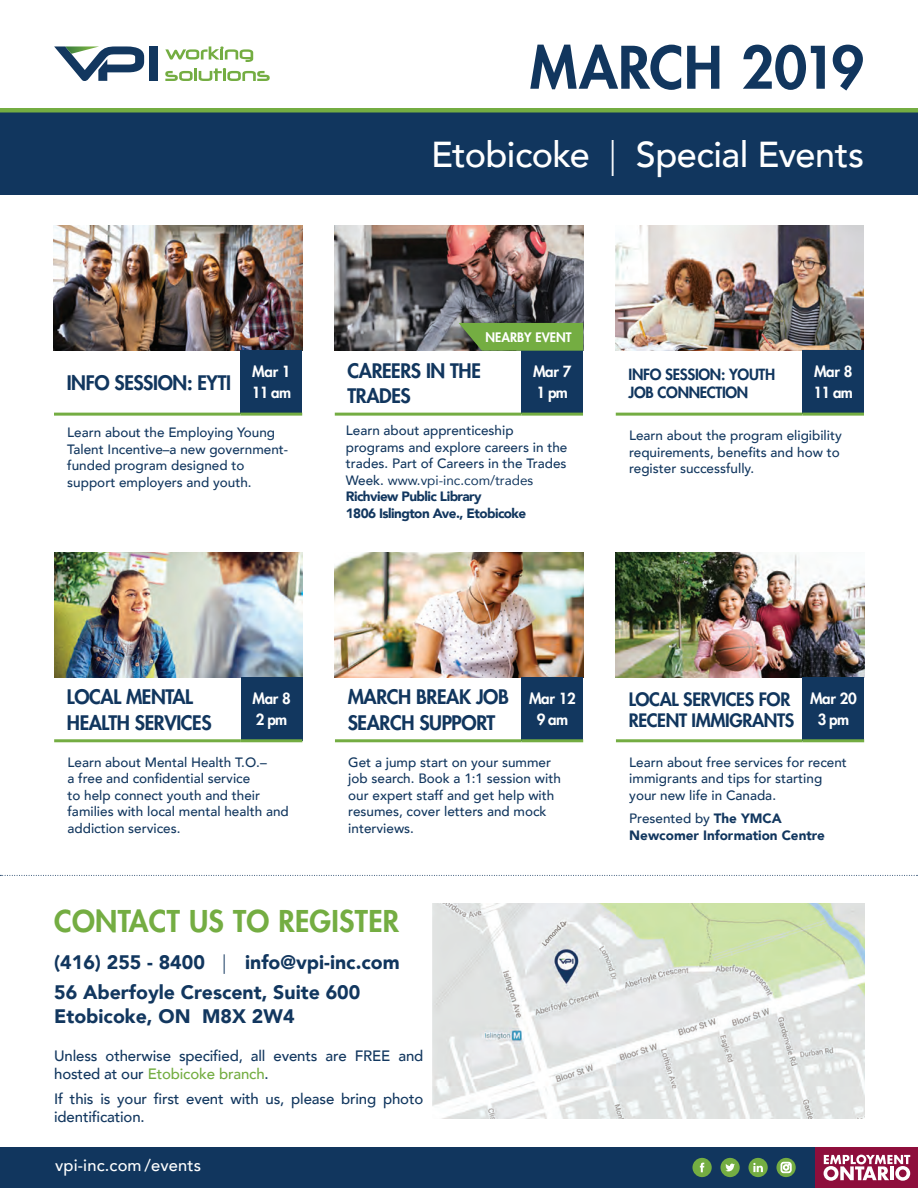
<style>
.page{position:relative;width:918px;height:1188px;background:#fff}
.page>*{position:absolute;margin:0;border:0;box-sizing:border-box;transform-origin:0 0}
.t1{font:800 57px "Futura Std";color:#11365e}
.t2{font:500 36px "Avenir";letter-spacing:-.01em;color:#fff}
.t3{font:800 29.25px "Futura Std";letter-spacing:.01em;color:#74ad42}
.t4{font:800 19.5px/25.5px "Futura Std";letter-spacing:-.02em;color:#11365e}
.t5{font:900 19.5px/30.2px "Avenir";color:#11365e}
.t6{font:900 19.5px "Avenir";color:#12375f}
.t7{font:800 18px/21.6px "Futura Std";letter-spacing:-.02em;color:#11365e}
.t8{font:500 16.5px "Avenir";letter-spacing:.01em;color:#fff}
.t9{font:500 15px/18px "Avenir";letter-spacing:-.01em;color:#12375f}
.t10{font:800 15px/21px "Futura Std";letter-spacing:-.02em;color:#fff}
.t11{font:800 15px/18px "Futura Std";letter-spacing:-.02em;color:#11365e}
.t12{font:500 13.5px/16.5px "Avenir";color:#12375f}
.t13{font:900 13.5px/16.5px "Avenir";color:#12375f}
.t14{font:800 12.75px "Futura Std";color:#fff}
.s1{font-weight:300}
.s2{font-weight:400}
.s3{font-weight:900}
.s4{color:#12375f}
.s5{color:#74ad42}
.s6{font-weight:500}
</style>
<div class="page">
<div style="left:0;top:1147px;width:918px;height:41px;background:#11365e"></div>
<svg style="left:692px;top:1158px;width:20px;height:19px"></svg>
<svg style="left:720px;top:1158px;width:20px;height:19px"></svg>
<svg style="left:748px;top:1158px;width:20px;height:19px"></svg>
<svg style="left:776px;top:1158px;width:20px;height:19px"></svg>
<svg style="left:781px;top:1162px;width:10px;height:11px"></svg>
<div style="left:816px;top:1147px;width:102px;height:41px;background:#8e0e3c"></div>
<svg style="left:824px;top:1155px;width:86px;height:26px"></svg>
<img style="left:432px;top:904px;width:432px;height:215px">
<svg style="left:0;top:875px;width:918px;height:1px"></svg>
<img style="left:54px;top:553px;width:248px;height:124px">
<img style="left:54px;top:226px;width:248px;height:125px">
<img style="left:335px;top:553px;width:248px;height:124px">
<img style="left:335px;top:226px;width:248px;height:125px">
<img style="left:616px;top:553px;width:248px;height:124px">
<img style="left:616px;top:226px;width:248px;height:125px">
<div style="left:241px;top:677px;width:61px;height:64px;background:#12375f"></div>
<hr style="left:54px;top:739px;width:187px;height:3px;background:#74ad42">
<hr style="left:241px;top:739px;width:61px;height:3px;background:#74ad42">
<div style="left:241px;top:351px;width:61px;height:63px;background:#12375f"></div>
<hr style="left:54px;top:413px;width:187px;height:3px;background:#74ad42">
<hr style="left:241px;top:413px;width:61px;height:3px;background:#74ad42">
<div style="left:522px;top:677px;width:61px;height:64px;background:#12375f"></div>
<hr style="left:335px;top:739px;width:187px;height:3px;background:#74ad42">
<hr style="left:522px;top:739px;width:61px;height:3px;background:#74ad42">
<div style="left:521px;top:351px;width:62px;height:63px;background:#12375f"></div>
<hr style="left:335px;top:413px;width:186px;height:3px;background:#74ad42">
<hr style="left:521px;top:413px;width:62px;height:3px;background:#74ad42">
<div style="left:803px;top:677px;width:61px;height:64px;background:#12375f"></div>
<hr style="left:616px;top:739px;width:187px;height:3px;background:#74ad42">
<hr style="left:803px;top:739px;width:61px;height:3px;background:#74ad42">
<div style="left:802px;top:351px;width:62px;height:63px;background:#12375f"></div>
<hr style="left:616px;top:413px;width:186px;height:3px;background:#74ad42">
<hr style="left:802px;top:413px;width:62px;height:3px;background:#74ad42">
<div style="left:0;top:112px;width:918px;height:83px;background:#11365e"></div>
<hr style="left:0;top:108px;width:918px;height:4px;background:#74ad42">
<div style="left:149px;top:46px;width:9px;height:35px;background:#12375f"></div>
<svg style="left:165px;top:68px;width:105px;height:13px"></svg>
<svg style="left:165px;top:46px;width:88px;height:16px"></svg>
<svg style="left:54px;top:46px;width:90px;height:35px"></svg>
<svg style="left:459px;top:323px;width:124px;height:28px;background:#6fa242"></svg>
<h1 class="t1" style="left:530px;top:32px;width:336px">MARCH 2019</h1>
<h2 class="t2" style="left:431px;top:123px;width:435px">Etobicoke <span class="s1">|</span> Special Events</h2>
<h3 class="t4" style="left:67px;top:370px;width:166px">INFO SESSION: EYTI</h3>
<p class="t10" style="left:252px;top:361px;width:41px">Mar 1<br>11 am</p>
<p class="t12" style="left:67px;top:424px;width:222px">Learn about the Employing Young<br>Talent Incentive–a new government&shy;funded program designed to support employers and youth.</p>
<p class="t14" style="left:486px;top:329px;width:87px">NEARBY EVENT</p>
<h3 class="t4" style="left:348px;top:358px;width:135px">CAREERS IN THE<br>TRADES</h3>
<p class="t10" style="left:533px;top:361px;width:40px">Mar 7<br>1 pm</p>
<p class="t12" style="left:346px;top:422px;width:223px">Learn about apprenticeship programs and explore careers in the trades. Part of Careers in the Trades<br>Week. <span class="s2">www.vpi-inc.com/trades<br></span><span class="s3">Richview Public Library<br>1806 Islington Ave., Etobicoke</span></p>
<p class="t11" style="left:629px;top:365px;width:148px">INFO SESSION: YOUTH<br>JOB CONNECTION</p>
<p class="t10" style="left:814px;top:361px;width:41px">Mar 8<br>11 am</p>
<p class="t12" style="left:629px;top:427px;width:214px">Learn about the program eligibility requirements, benefits and how to register successfully.</p>
<h3 class="t4" style="left:67px;top:684px;width:146px">LOCAL MENTAL<br>HEALTH SERVICES</h3>
<p class="t10" style="left:252px;top:688px;width:40px">Mar 8<br>2 pm</p>
<p class="t12" style="left:68px;top:753px;width:223px">Learn about Mental Health T.O.–<br>a free and confidential service<br>to help connect youth and their families with local mental health and addiction services.</p>
<h3 class="t4" style="left:348px;top:684px;width:163px">MARCH BREAK JOB<br>SEARCH SUPPORT</h3>
<p class="t10" style="left:529px;top:688px;width:48px;text-align:center">Mar 12<br>9 am</p>
<p class="t12" style="left:348px;top:753px;width:214px">Get a jump start on your summer job search. Book a 1:1 session with our expert staff and get help with resumes, cover letters and mock interviews.</p>
<h3 class="t3" style="left:54px;top:903px;width:347px">CONTACT US TO REGISTER</h3>
<h3 class="t5" style="left:54px;top:947px;width:347px">(416) 255 - 8400 <span class="s1">|</span> info@vpi-inc.com<br><span class="s4">56 Aberfoyle Crescent, Suite 600</span></h3>
<h3 class="t6" style="left:54px;top:999px;width:242px">Etobicoke, ON M8X 2W4</h3>
<p class="t9" style="left:54px;top:1046px;width:371px">Unless otherwise specified, all events are FREE and hosted at our <span class="s5">Etobicoke branch</span>.</p>
<p class="t9" style="left:54px;top:1089px;width:371px">If this is your first event with us, please bring photo identification.</p>
<p class="t8" style="left:55px;top:1151px;width:148px">vpi-inc.com /events</p>
<h3 class="t7" style="left:629px;top:688px;width:167px">LOCAL SERVICES FOR<br>RECENT IMMIGRANTS</h3>
<p class="t10" style="left:810px;top:688px;width:48px;text-align:center">Mar 20<br>3 pm</p>
<p class="t12" style="left:629px;top:753px;width:219px">Learn about free services for recent immigrants and tips for starting your new life in Canada.</p>
<p class="t13" style="left:629px;top:810px;width:197px"><span class="s6">Presented by</span> The YMCA<br>Newcomer Information Centre</p>
</div>
